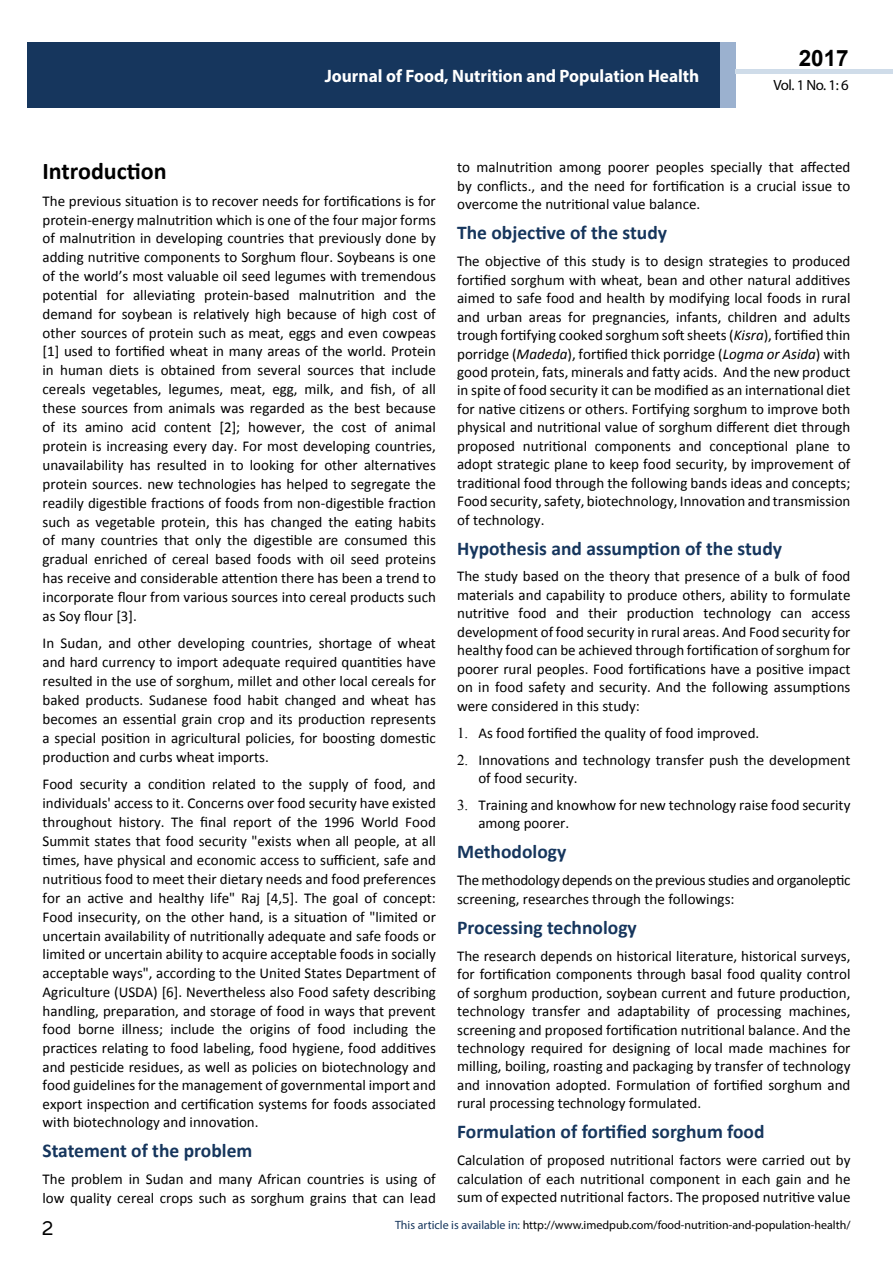
<style>
.page{position:relative;width:893px;height:1263px;background:#fff}
.page>*{position:absolute;margin:0;border:0;box-sizing:border-box;transform-origin:0 0}
.t1{font:25.5px "Tunga";color:#000}
.t2{font:700 24px "Calibri";color:#000}
.t3{font:700 22.5px "Arial";color:#000}
.t4{font:700 19.5px "Calibri";color:#16365d}
.t5{font:700 18px "Myriad Pro";color:#fff;scale:.96 1}
.t6{font:15px/18.5px "Calibri";color:#000;text-align:justify}
.t7{font:15px/18.5px "Calibri";letter-spacing:-.02em;color:#000}
.t8{font:14.85px "Myriad Pro";color:#000}
.t9{font:12px "Myriad Pro";color:#000}
.s1{font-style:italic}
.s2{font-family:"Times New Roman"}
.s3{color:#16365d}
</style>
<div class="page">
<div style="left:27px;top:42px;width:694px;height:66px;background:#16365d"></div>
<div style="left:720px;top:42px;width:16px;height:66px;background:#9bb1cf"></div>
<div style="left:736px;top:69px;width:157px;height:5px;background:#cfdce9"></div>
<p class="t5" style="left:325px;top:64px;width:392px">Journal of Food, Nutrition and Population Health</p>
<h3 class="t3" style="left:799px;top:43px;width:52px">2017</h3>
<p class="t8" style="left:773px;top:76px;width:77px">Vol. 1 No. 1: 6</p>
<h2 class="t2" style="left:43px;top:156px;width:126px">Introduction</h2>
<p class="t6" style="left:43px;top:192px;width:395px;line-height:18.9px">The previous situation is to recover needs for fortifications is for protein-energy malnutrition which is one of the four major forms of malnutrition in developing countries that previously done by adding nutritive components to Sorghum flour. Soybeans is one of the world’s most valuable oil seed legumes with tremendous potential for alleviating protein-based malnutrition and the demand for soybean is relatively high because of high cost of other sources of protein such as meat, eggs and even cowpeas [1] used to fortified wheat in many areas of the world. Protein in human diets is obtained from several sources that include cereals vegetables, legumes, meat, egg, milk, and fish, of all these sources from animals was regarded as the best because of its amino acid content [2]; however, the cost of animal protein is increasing every day. For most developing countries, unavailability has resulted in to looking for other alternatives protein sources. new technologies has helped to segregate the readily digestible fractions of foods from non-digestible fraction such as vegetable protein, this has changed the eating habits of many countries that only the digestible are consumed this gradual enriched of cereal based foods with oil seed proteins has receive and considerable attention there has been a trend to incorporate flour from various sources into cereal products such as Soy flour [3].</p>
<p class="t6" style="left:43px;top:634px;width:395px;line-height:18.9px">In Sudan, and other developing countries, shortage of wheat and hard currency to import adequate required quantities have resulted in the use of sorghum, millet and other local cereals for baked products. Sudanese food habit changed and wheat has becomes an essential grain crop and its production represents a special position in agricultural policies, for boosting domestic production and curbs wheat imports.</p>
<p class="t6" style="left:43px;top:775px;width:395px">Food security a condition related to the supply of food, and individuals' access to it. Concerns over food security have existed throughout history. The final report of the 1996 World Food Summit states that food security "exists when all people, at all times, have physical and economic access to sufficient, safe and nutritious food to meet their dietary needs and food preferences for an active and healthy life" Raj [4,5]. The goal of concept:<br>Food insecurity, on the other hand, is a situation of "limited or uncertain availability of nutritionally adequate and safe foods or limited or uncertain ability to acquire acceptable foods in socially acceptable ways", according to the United States Department of Agriculture (USDA) [6]. Nevertheless also Food safety describing handling, preparation, and storage of food in ways that prevent food borne illness; include the origins of food including the practices relating to food labeling, food hygiene, food additives and pesticide residues, as well as policies on biotechnology and food guidelines for the management of governmental import and export inspection and certification systems for foods associated with biotechnology and innovation.</p>
<h3 class="t4" style="left:43px;top:1138px;width:211px">Statement of the problem</h3>
<p class="t6" style="left:43px;top:1170px;width:395px">The problem in Sudan and many African countries is using of low quality cereal crops such as sorghum grains that can lead</p>
<p class="t6" style="left:457px;top:158px;width:395px">to malnutrition among poorer peoples specially that affected by conflicts., and the need for fortification is a crucial issue to overcome the nutritional value balance.</p>
<h3 class="t4" style="left:457px;top:220px;width:211px">The objective of the study</h3>
<p class="t6" style="left:457px;top:252px;width:395px">The objective of this study is to design strategies to produced fortified sorghum with wheat, bean and other natural additives aimed to safe food and health by modifying local foods in rural and urban areas for pregnancies, infants, children and adults trough fortifying cooked sorghum soft sheets (<span class="s1">Kisra</span>), fortified thin porridge (<span class="s1">Madeda</span>), fortified thick porridge (<span class="s1">Logma or Asida</span>) with good protein, fats, minerals and fatty acids. And the new product in spite of food security it can be modified as an international diet for native citizens or others. Fortifying sorghum to improve both physical and nutritional value of sorghum different diet through proposed nutritional components and conceptional plane to adopt strategic plane to keep food security, by improvement of traditional food through the following bands ideas and concepts; Food security,safety, biotechnology, Innovation and transmission of technology.</p>
<h3 class="t4" style="left:457px;top:536px;width:326px">Hypothesis and assumption of the study</h3>
<p class="t6" style="left:457px;top:567px;width:395px">The study based on the theory that presence of a bulk of food materials and capability to produce others, ability to formulate nutritive food and their production technology can access development of food security in rural areas. And Food security for healthy food can be achieved through fortification of sorghum for poorer rural peoples. Food fortifications have a positive impact on in food safety and security. And the following assumptions were considered in this study:</p>
<p class="t6" style="left:457px;top:723px;width:304px"><span class="s2">1.</span> As food fortified the quality of food improved.</p>
<p class="t6" style="left:478px;top:750px;width:374px;text-indent:-21px"><span class="s2">2.</span> Innovations and technology transfer push the development of food security.</p>
<p class="t6" style="left:478px;top:796px;width:374px;text-indent:-21px"><span class="s2">3.</span> Training and knowhow for new technology raise food security among poorer.</p>
<h3 class="t4" style="left:457px;top:839px;width:111px">Methodology</h3>
<p class="t7" style="left:457px;top:871px;width:395px">The methodology depends on the previous studies and organoleptic screening, researches through the followings:</p>
<h3 class="t4" style="left:457px;top:915px;width:181px">Processing technology</h3>
<p class="t6" style="left:457px;top:946px;width:395px">The research depends on historical literature, historical surveys, for fortification components through basal food quality control of sorghum production, soybean current and future production, technology transfer and adaptability of processing machines, screening and proposed fortification nutritional balance. And the technology required for designing of local made machines for milling, boiling, roasting and packaging by transfer of technology and innovation adopted. Formulation of fortified sorghum and rural processing technology formulated.</p>
<h3 class="t4" style="left:457px;top:1119px;width:309px">Formulation of fortified sorghum food</h3>
<p class="t6" style="left:457px;top:1151px;width:395px">Calculation of proposed nutritional factors were carried out by calculation of each nutritional component in each gain and he sum of expected nutritional factors. The proposed nutritive value</p>
<h1 class="t1" style="left:42px;top:1211px;width:13px">2</h1>
<p class="t9" style="left:395px;top:1218px;width:457px"><span class="s3">This article is available in:</span> http://www.imedpub.com/food-nutrition-and-population-health/</p>
</div>
